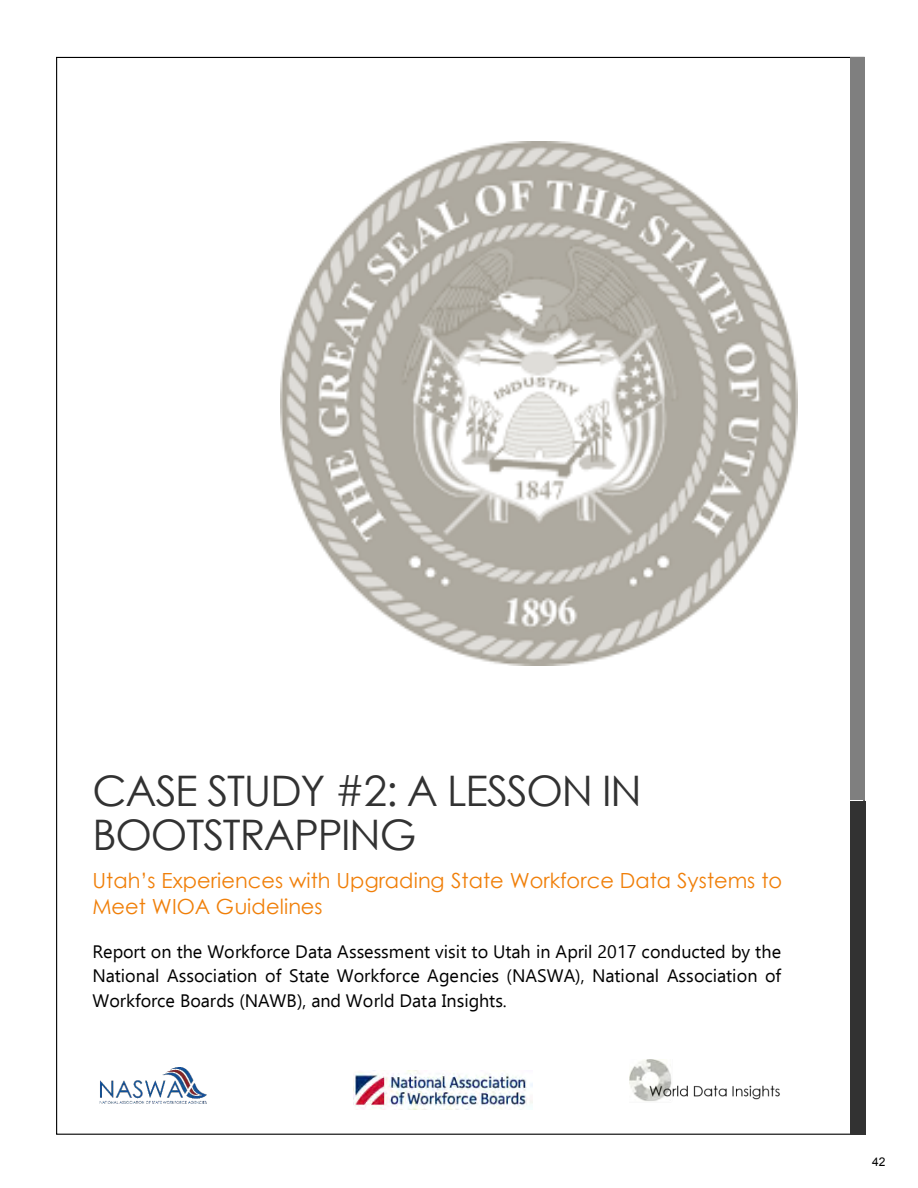
<style>
.page{position:relative;width:918px;height:1188px;background:#fff}
.page>*{position:absolute;margin:0;border:0;box-sizing:border-box;transform-origin:0 0}
.t1{font:42.15px/44px "Century Gothic";letter-spacing:-.025em;color:#323232}
.t2{font:20.85px/26px "Century Gothic";letter-spacing:.005em;color:#f07f09}
.t3{font:18px/24.5px "Ebrima";letter-spacing:-.005em;color:#000;text-align:justify}
.t4{font:12px "Arial";color:#000}
</style>
<div class="page">
<img style="left:281px;top:141px;width:516px;height:525px">
<div style="left:850px;top:57px;width:15px;height:743px;background:#7f7f7f"></div>
<div style="left:850px;top:801px;width:16px;height:334px;background:#323232"></div>
<img style="left:99px;top:1068px;width:107px;height:36px">
<img style="left:354px;top:1071px;width:178px;height:38px">
<img style="left:630px;top:1060px;width:150px;height:42px">
<h1 class="t1" style="left:93px;top:768px;width:551px">CASE STUDY #2: A LESSON IN<br>BOOTSTRAPPING</h1>
<p class="t2" style="left:93px;top:867px;width:691px">Utah’s Experiences with Upgrading State Workforce Data Systems to<br>Meet WIOA Guidelines</p>
<p class="t3" style="left:93px;top:938px;width:690px">Report on the Workforce Data Assessment visit to Utah in April 2017 conducted by the National Association of State Workforce Agencies (NASWA), National Association of Workforce Boards (NAWB), and World Data Insights.</p>
<p class="t4" style="left:872px;top:1154px;width:15px">42</p>
</div>
